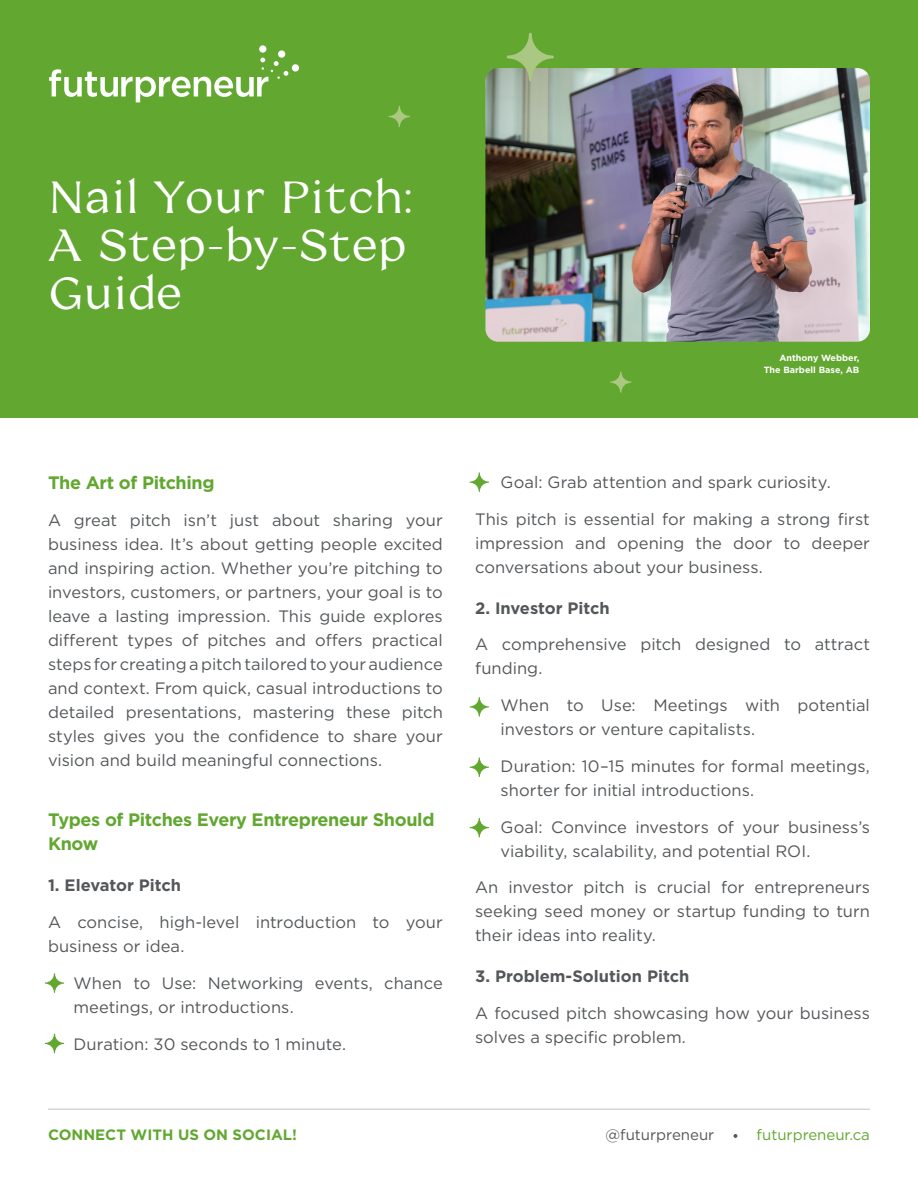
<style>
.page{position:relative;width:918px;height:1188px;background:#fff}
.page>*{position:absolute;margin:0;border:0;box-sizing:border-box;transform-origin:0 0}
.t1{font:45px/48px "Coconat";color:#fff}
.t2{font:700 18px/24px "Gotham";letter-spacing:-.02em;color:#61a730}
.t3{font:16.5px/24px "Gotham";color:#54575a}
.t4{font:700 16.5px "Gotham";color:#54575a}
.t5{font:700 15px "Gotham";color:#61a730}
.t6{font:15px "Gotham";color:#61a730}
.t7{font:15px "Gotham";color:#54575a}
.t8{font:700 9px/11.7px "Gotham";color:#fff;text-align:right}
</style>
<div class="page">
<svg style="left:734px;top:1134px;width:3px;height:4px"></svg>
<hr style="left:48px;top:1108px;width:822px;height:2px;background:#d7d6d7">
<div style="left:0;top:0;width:918px;height:417px;background:#61a730"></div>
<div style="left:259px;top:45px;width:7px;height:8px;background:#fff;border-radius:50%"></div>
<div style="left:278px;top:50px;width:7px;height:8px;background:#fff;border-radius:50%"></div>
<div style="left:292px;top:64px;width:7px;height:8px;background:#fff;border-radius:50%"></div>
<svg style="left:49px;top:58px;width:239px;height:44px"></svg>
<svg style="left:470px;top:757px;width:19px;height:20px"></svg>
<svg style="left:45px;top:973px;width:19px;height:20px"></svg>
<svg style="left:470px;top:697px;width:19px;height:20px"></svg>
<svg style="left:470px;top:472px;width:19px;height:20px"></svg>
<svg style="left:470px;top:818px;width:19px;height:19px"></svg>
<svg style="left:45px;top:1034px;width:19px;height:19px"></svg>
<img style="left:485px;top:68px;width:385px;height:274px">
<svg style="left:610px;top:371px;width:21px;height:22px"></svg>
<svg style="left:389px;top:106px;width:21px;height:21px"></svg>
<svg style="left:507px;top:33px;width:47px;height:48px"></svg>
<h1 class="t1" style="left:48px;top:174px;width:368px">Nail Your Pitch:<br>A Step-by-Step<br>Guide</h1>
<p class="t8" style="left:764px;top:352px;width:97px">Anthony Webber,<br>The Barbell Base, AB</p>
<p class="t2" style="left:48px;top:470px;width:168px">The Art of Pitching</p>
<p class="t3" style="left:48px;top:507px;width:396px;text-align:justify">A great pitch isn’t just about sharing your business idea. It’s about getting people excited and inspiring action. Whether you’re pitching to investors, customers, or partners, your goal is to leave a lasting impression. This guide explores different types of pitches and offers practical steps for creating a pitch tailored to your audience and context. From quick, casual introductions to detailed presentations, mastering these pitch styles gives you the confidence to share your vision and build meaningful connections.</p>
<p class="t2" style="left:48px;top:808px;width:388px">Types of Pitches Every Entrepreneur Should<br>Know</p>
<p class="t4" style="left:48px;top:875px;width:135px">1. Elevator Pitch</p>
<p class="t3" style="left:48px;top:910px;width:396px">A concise, high-level introduction to your business or idea.</p>
<p class="t3" style="left:73px;top:971px;width:371px">When to Use: Networking events, chance meetings, or introductions.</p>
<p class="t3" style="left:73px;top:1032px;width:274px">Duration: 30 seconds to 1 minute.</p>
<p class="t3" style="left:501px;top:470px;width:332px">Goal: Grab attention and spark curiosity.</p>
<p class="t3" style="left:475px;top:506px;width:396px;text-align:justify">This pitch is essential for making a strong first impression and opening the door to deeper conversations about your business.</p>
<p class="t4" style="left:475px;top:597px;width:136px">2. Investor Pitch</p>
<p class="t3" style="left:475px;top:632px;width:396px">A comprehensive pitch designed to attract funding.</p>
<p class="t3" style="left:501px;top:693px;width:371px">When to Use: Meetings with potential investors or venture capitalists.</p>
<p class="t3" style="left:501px;top:754px;width:371px">Duration: 10–15 minutes for formal meetings, shorter for initial introductions.</p>
<p class="t3" style="left:501px;top:814px;width:371px">Goal: Convince investors of your business’s viability, scalability, and potential ROI.</p>
<p class="t3" style="left:475px;top:875px;width:396px;text-align:justify">An investor pitch is crucial for entrepreneurs seeking seed money or startup funding to turn their ideas into reality.</p>
<p class="t4" style="left:475px;top:966px;width:216px">3. Problem-Solution Pitch</p>
<p class="t3" style="left:475px;top:1001px;width:396px">A focused pitch showcasing how your business solves a specific problem.</p>
<p class="t5" style="left:48px;top:1125px;width:251px">CONNECT WITH US ON SOCIAL!</p>
<p class="t7" style="left:605px;top:1125px;width:110px">@futurpreneur</p>
<p class="t6" style="left:757px;top:1125px;width:115px">futurpreneur.ca</p>
</div>
